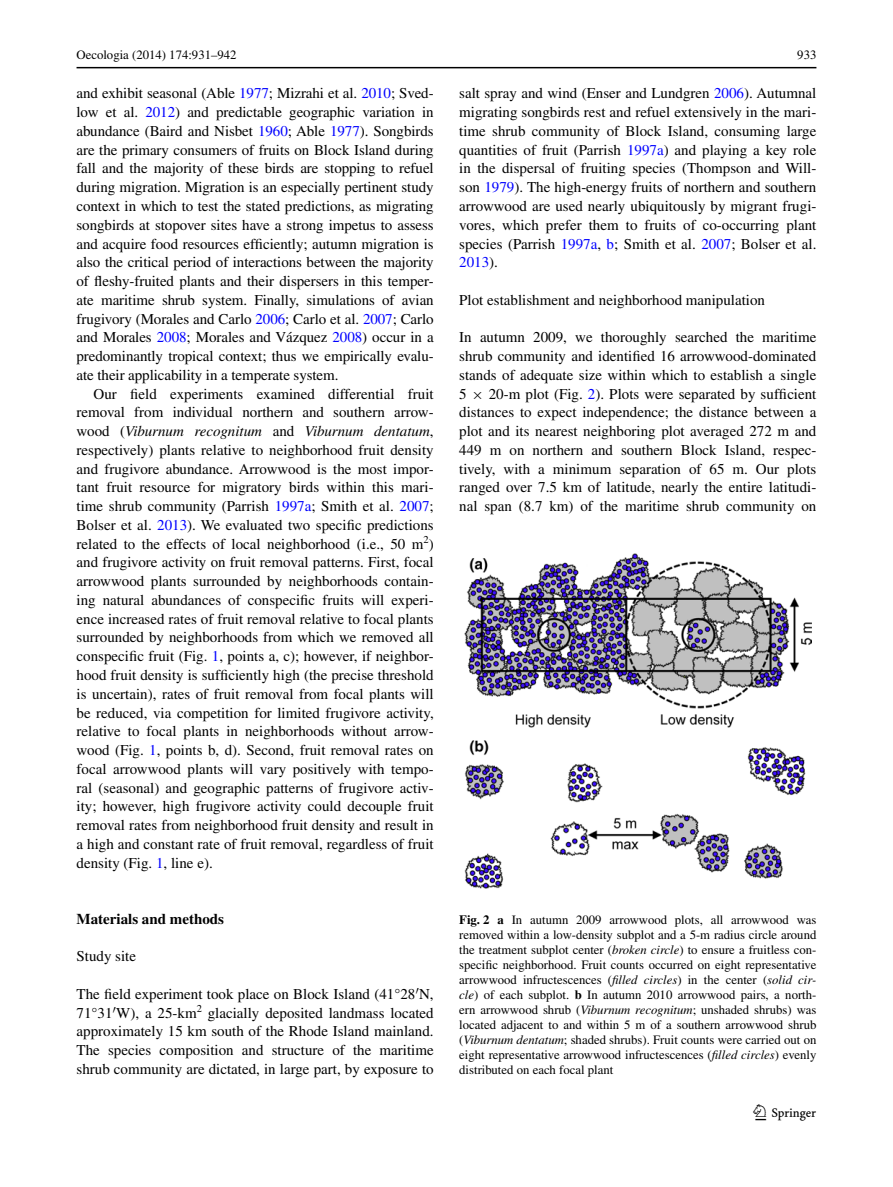
<style>
.page{position:relative;width:893px;height:1187px;background:#fff}
.page>*{position:absolute;margin:0;border:0;box-sizing:border-box;transform-origin:0 0}
.t1{font:22.5px "Springnew";color:#000}
.t2{font:15px/18.8px "Times";color:#000;text-align:justify}
.t3{font:700 15px "Times";color:#000}
.t4{font:12.75px/15px "Times";color:#000;text-align:justify}
.s1{color:#00f}
.s2{font-style:italic}
.s3{font-family:"MTSY"}
.s4{font-weight:700}
</style>
<div class="page">
<hr style="left:77px;top:67px;width:739px;height:1px;background:#000">
<img style="left:464px;top:553px;width:347px;height:335px">
<p class="t4" style="left:77px;top:48px;width:162px">Oecologia (2014) 174:931–942</p>
<p class="t4" style="left:797px;top:48px;width:21px">933</p>
<p class="t2" style="left:77px;top:84px;width:359px">and exhibit seasonal (Able <span class="s1">1977</span>; Mizrahi et al. <span class="s1">2010</span>; Sved&shy;low et al. <span class="s1">2012</span>) and predictable geographic variation in abundance (Baird and Nisbet <span class="s1">1960</span>; Able <span class="s1">1977</span>). Songbirds are the primary consumers of fruits on Block Island during fall and the majority of these birds are stopping to refuel during migration. Migration is an especially pertinent study context in which to test the stated predictions, as migrating songbirds at stopover sites have a strong impetus to assess and acquire food resources efficiently; autumn migration is also the critical period of interactions between the majority of fleshy-fruited plants and their dispersers in this temper&shy;ate maritime shrub system. Finally, simulations of avian frugivory (Morales and Carlo <span class="s1">2006</span>; Carlo et al. <span class="s1">2007</span>; Carlo and Morales <span class="s1">2008</span>; Morales and Vázquez <span class="s1">2008</span>) occur in a predominantly tropical context; thus we empirically evalu&shy;ate their applicability in a temperate system.</p>
<p class="t2" style="left:77px;top:384px;width:359px;text-indent:17px">Our field experiments examined differential fruit removal from individual northern and southern arrow&shy;wood (<span class="s2">Viburnum recognitum</span> and <span class="s2">Viburnum dentatum</span>, respectively) plants relative to neighborhood fruit density and frugivore abundance. Arrowwood is the most impor&shy;tant fruit resource for migratory birds within this mari&shy;time shrub community (Parrish <span class="s1">1997a</span>; Smith et al. <span class="s1">2007</span>; Bolser et al. <span class="s1">2013</span>). We evaluated two specific predictions related to the effects of local neighborhood (i.e., 50 m<sup>2</sup>) and frugivore activity on fruit removal patterns. First, focal arrowwood plants surrounded by neighborhoods contain&shy;ing natural abundances of conspecific fruits will experi&shy;ence increased rates of fruit removal relative to focal plants surrounded by neighborhoods from which we removed all conspecific fruit (Fig. <span class="s1">1</span>, points a, c); however, if neighbor&shy;hood fruit density is sufficiently high (the precise threshold is uncertain), rates of fruit removal from focal plants will be reduced, via competition for limited frugivore activity, relative to focal plants in neighborhoods without arrow&shy;wood (Fig. <span class="s1">1</span>, points b, d). Second, fruit removal rates on focal arrowwood plants will vary positively with tempo&shy;ral (seasonal) and geographic patterns of frugivore activ&shy;ity; however, high frugivore activity could decouple fruit removal rates from neighborhood fruit density and result in a high and constant rate of fruit removal, regardless of fruit density (Fig. <span class="s1">1</span>, line e).</p>
<p class="t3" style="left:77px;top:909px;width:149px">Materials and methods</p>
<p class="t2" style="left:77px;top:946px;width:61px">Study site</p>
<p class="t2" style="left:77px;top:984px;width:359px">The field experiment took place on Block Island (41°28 N, 71°31 W), a 25-km<sup>2</sup> glacially deposited landmass located approximately 15 km south of the Rhode Island mainland.<br>The species composition and structure of the maritime shrub community are dictated, in large part, by exposure to</p>
<p class="t2" style="left:459px;top:84px;width:359px">salt spray and wind (Enser and Lundgren <span class="s1">2006</span>). Autumnal migrating songbirds rest and refuel extensively in the mari&shy;time shrub community of Block Island, consuming large quantities of fruit (Parrish <span class="s1">1997a</span>) and playing a key role in the dispersal of fruiting species (Thompson and Will&shy;son <span class="s1">1979</span>). The high-energy fruits of northern and southern arrowwood are used nearly ubiquitously by migrant frugi&shy;vores, which prefer them to fruits of co-occurring plant species (Parrish <span class="s1">1997a</span>, <span class="s1">b</span>; Smith et al. <span class="s1">2007</span>; Bolser et al.<br><span class="s1">2013</span>).</p>
<p class="t2" style="left:459px;top:290px;width:307px">Plot establishment and neighborhood manipulation</p>
<p class="t2" style="left:459px;top:328px;width:359px">In autumn 2009, we thoroughly searched the maritime shrub community and identified 16 arrowwood-dominated stands of adequate size within which to establish a single 5 <span class="s3">×</span> 20-m plot (Fig. <span class="s1">2</span>). Plots were separated by sufficient distances to expect independence; the distance between a plot and its nearest neighboring plot averaged 272 m and 449 m on northern and southern Block Island, respec&shy;tively, with a minimum separation of 65 m. Our plots ranged over 7.5 km of latitude, nearly the entire latitudi&shy;nal span (8.7 km) of the maritime shrub community on</p>
<p class="t4" style="left:459px;top:912px;width:359px"><span class="s4">Fig. 2 a</span> In autumn 2009 arrowwood plots, all arrowwood was removed within a low-density subplot and a 5-m radius circle around the treatment subplot center (<span class="s2">broken circle</span>) to ensure a fruitless con&shy;specific neighborhood. Fruit counts occurred on eight representative arrowwood infructescences (<span class="s2">filled circles</span>) in the center (<span class="s2">solid cir&shy;cle</span>) of each subplot. <span class="s4">b</span> In autumn 2010 arrowwood pairs, a north&shy;ern arrowwood shrub (<span class="s2">Viburnum recognitum</span>; unshaded shrubs) was located adjacent to and within 5 m of a southern arrowwood shrub (<span class="s2">Viburnum dentatum</span>; shaded shrubs). Fruit counts were carried out on eight representative arrowwood infructescences (<span class="s2">filled circles</span>) evenly distributed on each focal plant</p>
<h1 class="t1" style="left:755px;top:1104px;width:62px">1 3</h1>
</div>
